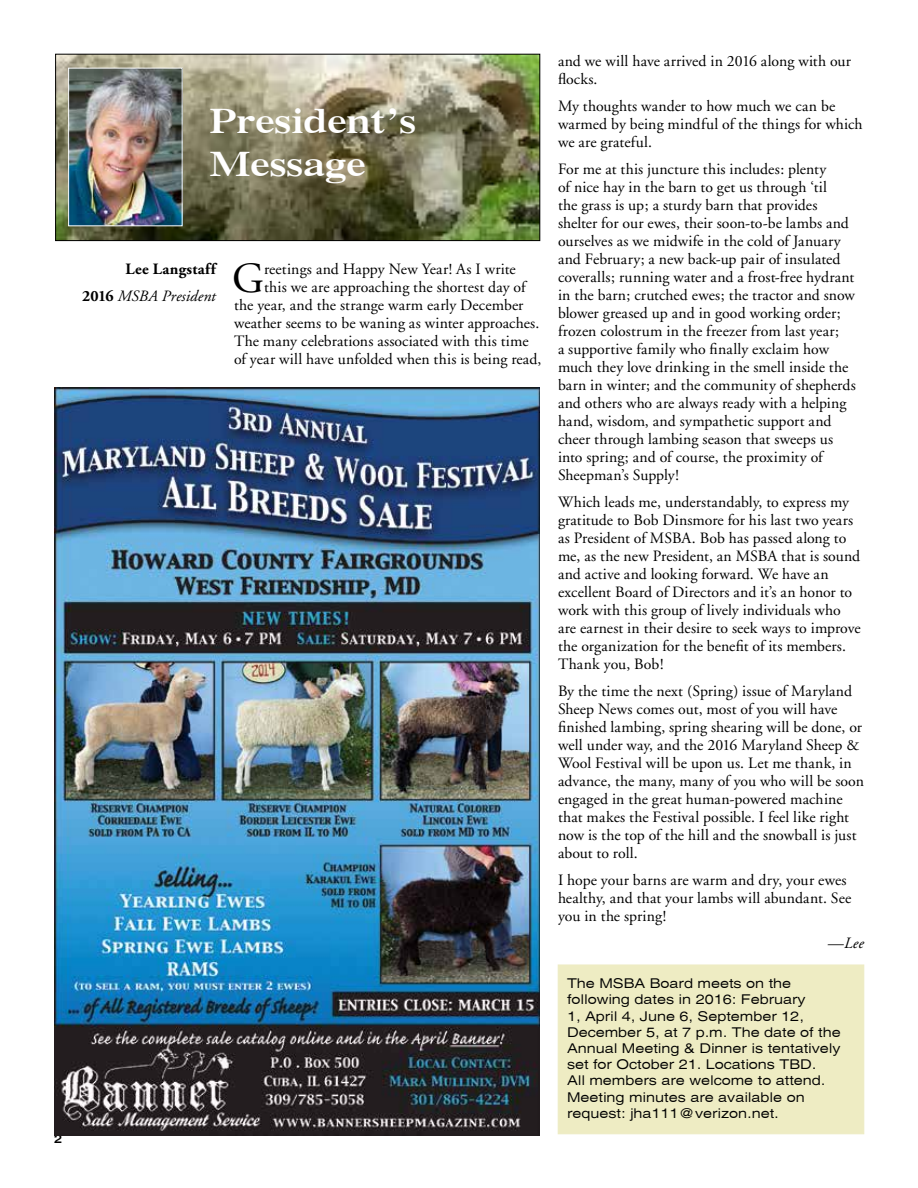
<style>
.page{position:relative;width:918px;height:1188px;background:#fff}
.page>*{position:absolute;margin:0;border:0;box-sizing:border-box;transform-origin:0 0}
.t1{font:42.9px "Adobe Garamond";color:#000}
.t2{font:700 36px/43.2px "Xerox Serif Wide FC";color:#fff}
.t3{font:15.75px/18px "Adobe Garamond";letter-spacing:.005em;color:#000}
.t4{font:700 15.75px/27px "Adobe Garamond";letter-spacing:.025em;color:#000;text-align:right}
.t5{font:italic 15.75px "Adobe Garamond";color:#000}
.t6{font:13.5px/16.2px "Xerox Sans Serif Wide FC";color:#000}
.t7{font:700 12px "Xerox Sans Serif Wide FC";color:#000}
.s1{font-weight:400;font-style:italic}
</style>
<div class="page">
<div style="left:558px;top:965px;width:306px;height:169px;background:#eeecc3"></div>
<img style="left:57px;top:56px;width:481px;height:183px">
<div style="left:55px;top:54px;width:485px;height:187px;border:1px solid #000"></div>
<img style="left:54px;top:387px;width:486px;height:748px">
<img style="left:70px;top:70px;width:111px;height:154px">
<div style="left:68px;top:68px;width:115px;height:158px;border:1px solid #fff"></div>
<p class="t7" style="left:54px;top:1131px;width:10px">2</p>
<h2 class="t2" style="left:210px;top:98px;width:208px">President’s<br>Message</h2>
<p class="t4" style="left:82px;top:256px;width:135px">Lee Langstaff<br>2016 <span class="s1">MSBA President</span></p>
<h1 class="t1" style="left:232px;top:256px;width:34px">G</h1>
<p class="t3" style="left:264px;top:260px;width:253px">reetings and Happy New Year! As I write</p>
<p class="t3" style="left:264px;top:278px;width:263px">this we are approaching the shortest day of</p>
<p class="t3" style="left:234px;top:296px;width:291px">the year, and the strange warm early December</p>
<p class="t3" style="left:234px;top:314px;width:307px">weather seems to be waning as winter approaches.</p>
<p class="t3" style="left:234px;top:332px;width:296px">The many celebrations associated with this time</p>
<p class="t3" style="left:234px;top:350px;width:309px">of year will have unfolded when this is being read,</p>
<p class="t3" style="left:558px;top:52px;width:295px">and we will have arrived in 2016 along with our flocks.</p>
<p class="t3" style="left:558px;top:97px;width:306px">My thoughts wander to how much we can be warmed by being mindful of the things for which we are grateful.</p>
<p class="t3" style="left:558px;top:160px;width:299px">For me at this juncture this includes: plenty<br>of nice hay in the barn to get us through ‘til<br>the grass is up; a sturdy barn that provides shelter for our ewes, their soon-to-be lambs and ourselves as we midwife in the cold of January and February; a new back-up pair of insulated coveralls; running water and a frost-free hydrant in the barn; crutched ewes; the tractor and snow blower greased up and in good working order; frozen colostrum in the freezer from last year;<br>a supportive family who finally exclaim how much they love drinking in the smell inside the barn in winter; and the community of shepherds and others who are always ready with a helping hand, wisdom, and sympathetic support and cheer through lambing season that sweeps us into spring; and of course, the proximity of Sheepman’s Supply!</p>
<p class="t3" style="left:558px;top:493px;width:304px">Which leads me, understandably, to express my gratitude to Bob Dinsmore for his last two years as President of MSBA. Bob has passed along to me, as the new President, an MSBA that is sound and active and looking forward. We have an excellent Board of Directors and it’s an honor to work with this group of lively individuals who are earnest in their desire to seek ways to improve the organization for the benefit of its members.<br>Thank you, Bob!</p>
<p class="t3" style="left:558px;top:682px;width:308px">By the time the next (Spring) issue of Maryland Sheep News comes out, most of you will have finished lambing, spring shearing will be done, or well under way, and the 2016 Maryland Sheep &amp; Wool Festival will be upon us. Let me thank, in advance, the many, many of you who will be soon engaged in the great human-powered machine that makes the Festival possible. I feel like right now is the top of the hill and the snowball is just about to roll.</p>
<p class="t3" style="left:558px;top:871px;width:295px">I hope your barns are warm and dry, your ewes healthy, and that your lambs will abundant. See you in the spring!</p>
<p class="t5" style="left:828px;top:934px;width:38px">—Lee</p>
<p class="t6" style="left:567px;top:975px;width:275px">The MSBA Board meets on the following dates in 2016: February<br>1, April 4, June 6, September 12, December 5, at 7 p.m. The date of the Annual Meeting &amp; Dinner is tentatively set for October 21. Locations TBD.<br>All members are welcome to attend.<br>Meeting minutes are available on request: jha111@verizon.net.</p>
</div>
